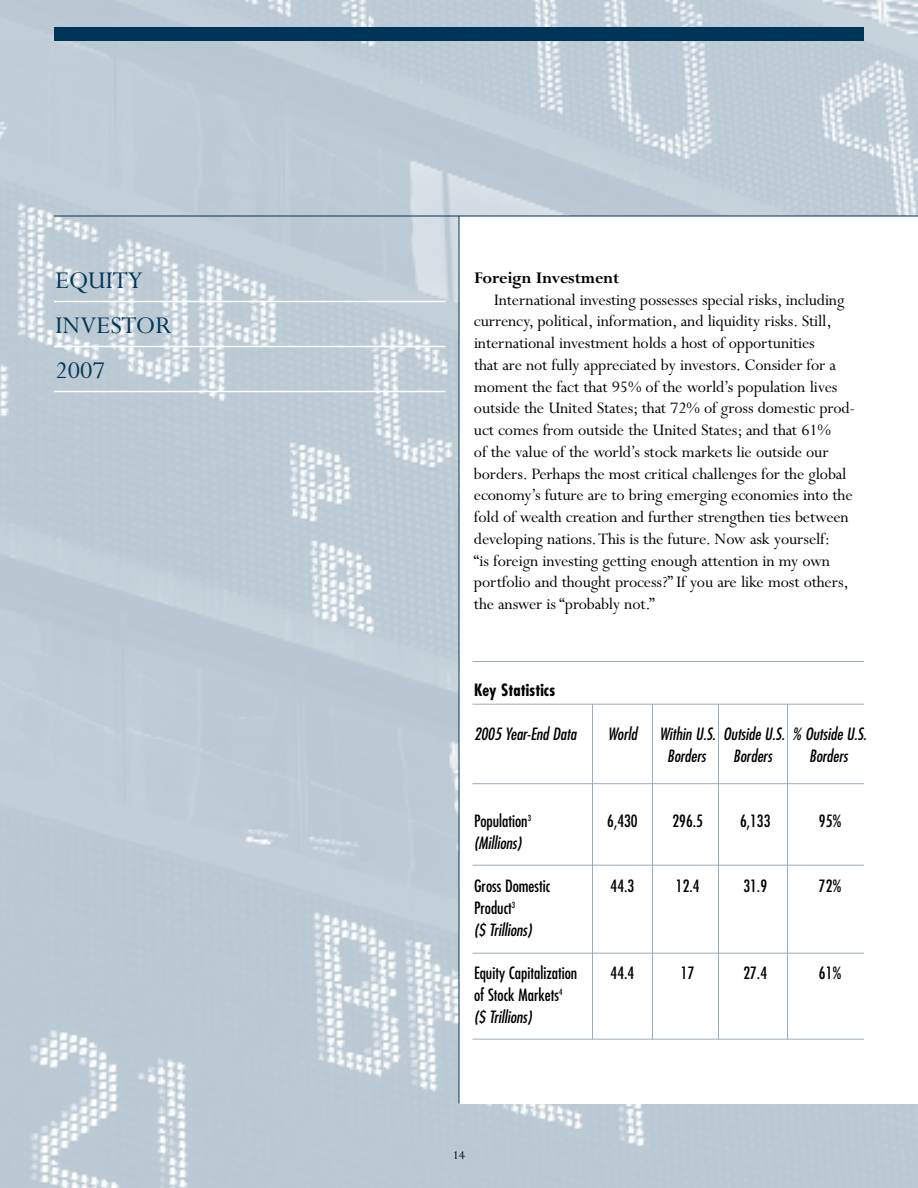
<style>
.page{position:relative;width:918px;height:1188px;background:#fff}
.page>*{position:absolute;margin:0;border:0;box-sizing:border-box;transform-origin:0 0}
.t1{font:27px/45px "Perpetua";color:#00355a}
.t2{font:18px/21.8px "Perpetua";letter-spacing:-.01em;color:#000}
.t3{font:700 18px "Perpetua";letter-spacing:-.01em;color:#000}
.t4{font:condensed 16.5px/21.8px "Futura";color:#000}
.t5{font:italic condensed 16.5px/21.8px "Futura";color:#000}
.t6{font:700 condensed 16.5px "Futura";color:#000}
.t7{font:13.5px "Perpetua";color:#000}
.s1{font-style:normal}
.s2{font-style:italic}
</style>
<div class="page">
<img style="left:0;top:0;width:918px;height:1188px">
<div style="left:459px;top:216px;width:459px;height:888px;background:#fff"></div>
<div style="left:54px;top:27px;width:810px;height:14px;background:#00355a"></div>
<hr style="left:54px;top:301px;width:392px;height:1px;background:#fff">
<hr style="left:54px;top:346px;width:392px;height:1px;background:#fff">
<hr style="left:54px;top:391px;width:392px;height:1px;background:#fff">
<hr style="left:54px;top:216px;width:864px;height:1px;background:#00355a">
<hr style="left:459px;top:216px;width:1px;height:887px;background:#00355a">
<hr style="left:472px;top:704px;width:392px;height:1px;background:#99aebd">
<hr style="left:472px;top:661px;width:392px;height:1px;background:#99aebd">
<hr style="left:472px;top:1039px;width:392px;height:1px;background:#99aebd">
<hr style="left:472px;top:783px;width:392px;height:1px;background:#99aebd">
<hr style="left:472px;top:865px;width:392px;height:1px;background:#99aebd">
<hr style="left:472px;top:953px;width:392px;height:1px;background:#99aebd">
<hr style="left:592px;top:704px;width:1px;height:335px;background:#99aebd">
<hr style="left:652px;top:704px;width:1px;height:335px;background:#99aebd">
<hr style="left:718px;top:704px;width:1px;height:335px;background:#99aebd">
<hr style="left:787px;top:704px;width:1px;height:335px;background:#99aebd">
<h1 class="t1" style="left:56px;top:261px;width:118px">EQUITY<br>INVESTOR<br>2007</h1>
<p class="t3" style="left:474px;top:271px;width:147px">Foreign Investment</p>
<p class="t2" style="left:474px;top:290px;width:383px;text-indent:20px">International investing possesses special risks, including currency, political, information, and liquidity risks. Still, international investment holds a host of opportunities<br>that are not fully appreciated by investors. Consider for a moment the fact that 95% of the world’s population lives outside the United States; that 72% of gross domestic prod&shy;uct comes from outside the United States; and that 61%<br>of the value of the world’s stock markets lie outside our borders. Perhaps the most critical challenges for the global economy’s future are to bring emerging economies into the fold of wealth creation and further strengthen ties between developing nations.This is the future. Now ask yourself:<br>“is foreign investing getting enough attention in my own portfolio and thought process?” If you are like most others, the answer is “probably not.”</p>
<p class="t6" style="left:474px;top:683px;width:83px">Key Statistics</p>
<p class="t5" style="left:474px;top:724px;width:104px">2005 Year-End Data</p>
<p class="t5" style="left:608px;top:724px;width:31px">World</p>
<p class="t5" style="left:667px;top:724px;width:201px;text-indent:-8px">Within U.S. Outside U.S. % Outside U.S.<br>Borders</p>
<p class="t5" style="left:733px;top:746px;width:40px">Borders</p>
<p class="t5" style="left:809px;top:746px;width:40px">Borders</p>
<p class="t4" style="left:474px;top:811px;width:59px">Population<sup>3</sup></p>
<p class="t4" style="left:607px;top:811px;width:32px">6,430</p>
<p class="t4" style="left:673px;top:811px;width:32px">296.5</p>
<p class="t4" style="left:740px;top:811px;width:32px">6,133</p>
<p class="t4" style="left:819px;top:811px;width:24px">95%</p>
<p class="t5" style="left:474px;top:833px;width:49px">(Millions)</p>
<p class="t4" style="left:474px;top:876px;width:78px">Gross Domestic</p>
<p class="t4" style="left:611px;top:876px;width:25px">44.3</p>
<p class="t4" style="left:676px;top:876px;width:25px">12.4</p>
<p class="t4" style="left:743px;top:876px;width:25px">31.9</p>
<p class="t4" style="left:819px;top:876px;width:24px">72%</p>
<p class="t5" style="left:474px;top:898px;width:59px"><span class="s1">Product</span><sup>3<br></sup>($ Trillions)</p>
<p class="t4" style="left:474px;top:963px;width:105px">Equity Capitalization</p>
<p class="t4" style="left:611px;top:963px;width:25px">44.4</p>
<p class="t4" style="left:681px;top:963px;width:15px">17</p>
<p class="t4" style="left:743px;top:963px;width:25px">27.4</p>
<p class="t4" style="left:819px;top:963px;width:24px">61%</p>
<p class="t4" style="left:474px;top:985px;width:90px">of Stock Markets<sup>4 </sup><span class="s2">($ Trillions)</span></p>
<p class="t7" style="left:453px;top:1150px;width:14px">14</p>
</div>
